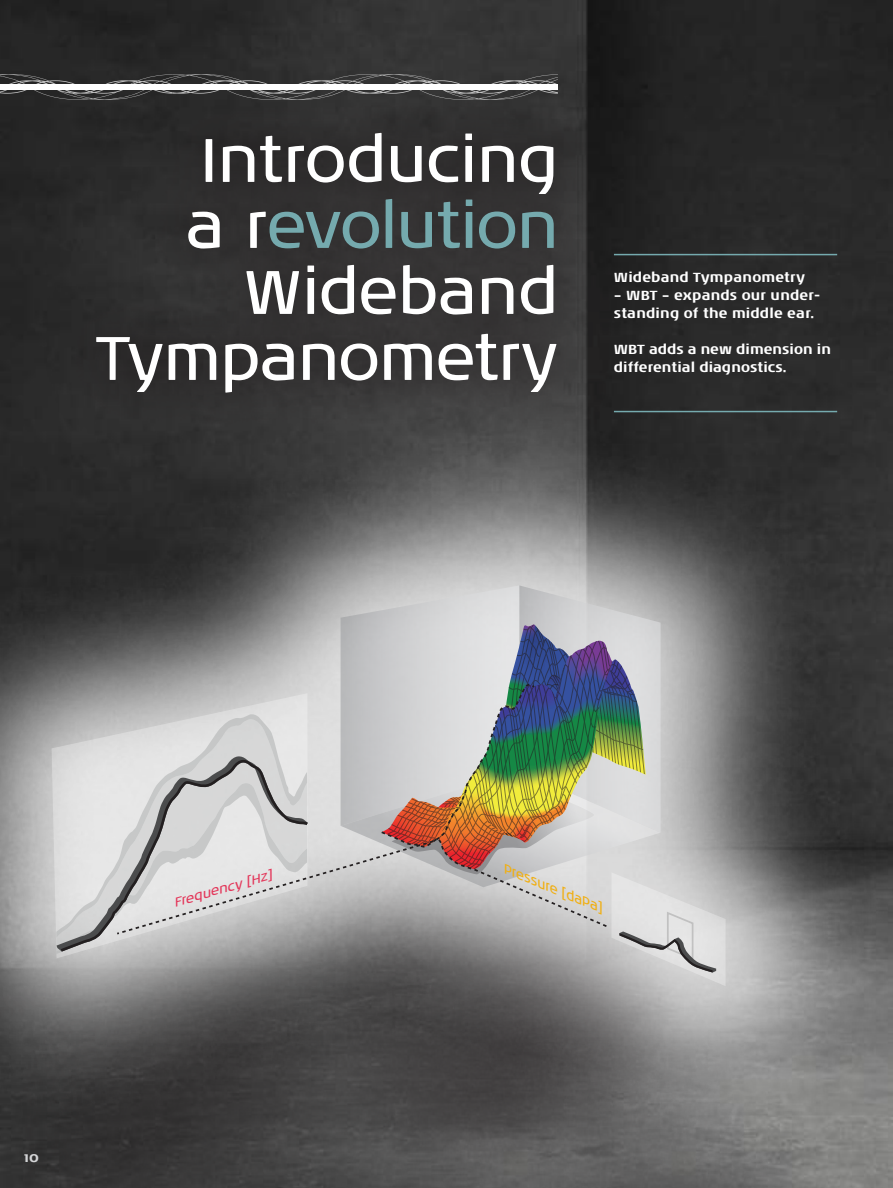
<style>
.page{position:relative;width:893px;height:1188px;background:#fff}
.page>*{position:absolute;margin:0;border:0;box-sizing:border-box;transform-origin:0 0}
.t1{font:63px/66px "Noa LT Std";color:#fff;text-align:right}
.t2{font:700 13.5px/18px "Noa LT Std";letter-spacing:.01em;color:#fff}
.t3{font:700 13.5px "Noa LT Std";color:#d4d5d7}
.t4{font:italic 13.05px "Noa LT Std";color:#f0af13;scale:1.04 1}
.t5{font:italic 12.9px "Noa LT Std";color:#e3385b;scale:1.05 1}
.s1{color:#75aaae}
</style>
<div class="page">
<img style="left:0;top:0;width:893px;height:1188px">
<div style="left:39px;top:76px;width:574px;height:373px;background:#231f20;opacity:.54"></div>
<hr style="left:614px;top:254px;width:223px;height:1px;background:#75aaae">
<hr style="left:614px;top:411px;width:223px;height:1px;background:#75aaae">
<svg style="left:0;top:74px;width:558px;height:26px;background:#414141"></svg>
<div style="left:0;top:84px;width:558px;height:6px;background:#fff"></div>
<div style="left:0;top:773px;width:803px;height:415px;background:#231f20;opacity:.69"></div>
<div style="left:0;top:421px;width:892px;height:729px;background:#fff;opacity:.85"></div>
<svg style="left:52px;top:693px;width:255px;height:265px;background:#adadad"></svg>
<svg style="left:56px;top:714px;width:251px;height:240px;background:#c0c0c0"></svg>
<svg style="left:56px;top:756px;width:62px;height:196px"></svg>
<svg style="left:61px;top:760px;width:247px;height:192px;background:#cdcdcd"></svg>
<svg style="left:118px;top:683px;width:223px;height:252px;background:#cfcfcf"></svg>
<svg style="left:115px;top:931px;width:6px;height:5px"></svg>
<svg style="left:341px;top:585px;width:384px;height:401px;background:#afafaa"></svg>
<h1 class="t1" style="left:96px;top:129px;width:464px">Introducing<br>a r<span class="s1">evolution<br></span>Wideband<br>Tympanometry</h1>
<p class="t2" style="left:614px;top:268px;width:193px">Wideband Tympanometry</p>
<p class="t2" style="left:614px;top:286px;width:208px">– WBT – expands our under&shy;standing of the middle ear.</p>
<p class="t2" style="left:614px;top:340px;width:218px">WBT adds a new dimension in differential diagnostics.</p>
<p class="t3" style="left:24px;top:1148px;width:17px">10</p>
<p class="t5" style="left:172px;top:895px;width:98px;rotate:-16deg">Frequency [Hz]</p>
<p class="t4" style="left:509px;top:862px;width:103px;rotate:22deg">Pressure [daPa]</p>
</div>
